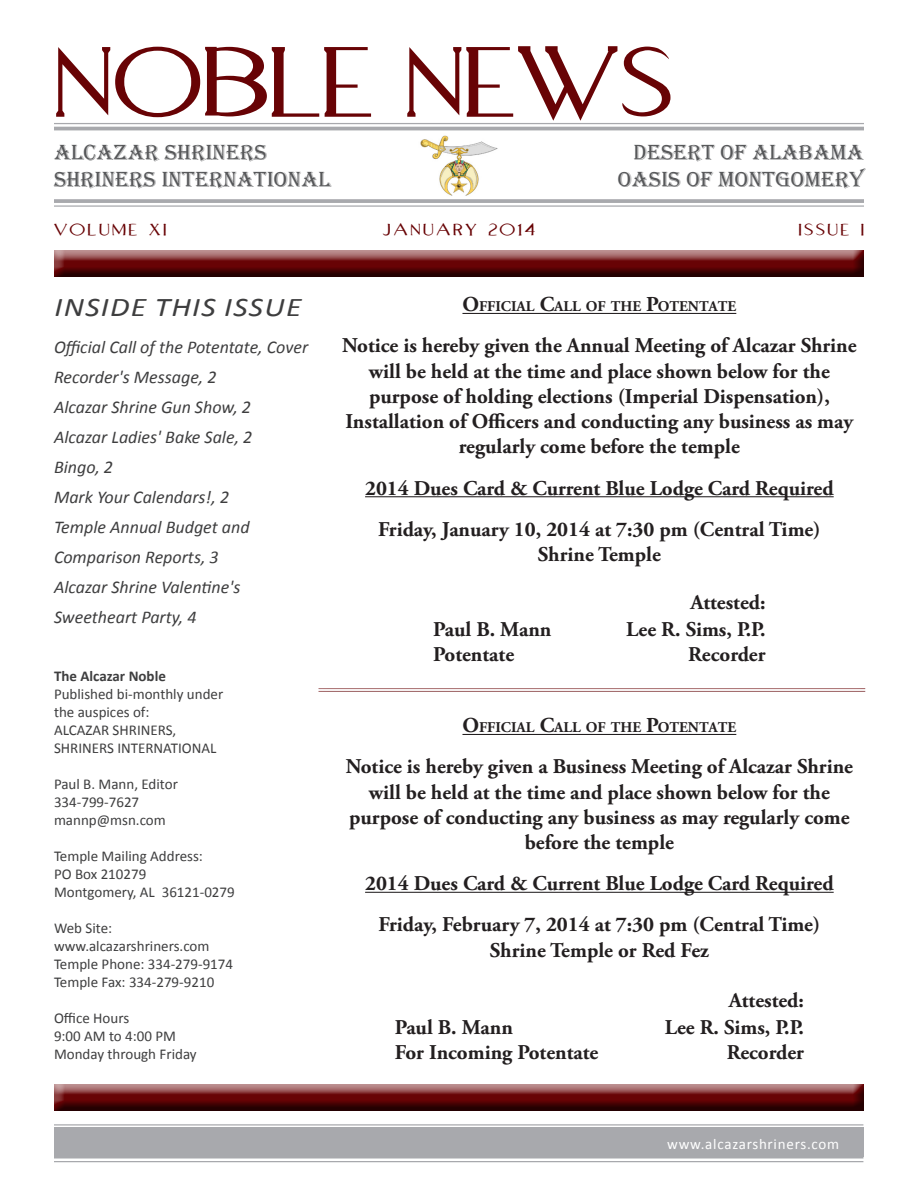
<style>
.page{position:relative;width:918px;height:1188px;background:#fff}
.page>*{position:absolute;margin:0;border:0;box-sizing:border-box;transform-origin:0 0}
.t1{font:italic 27px "Calibri";letter-spacing:.04em;color:#3e3e3f;scale:1.17 1}
.t2{font:22.5px "Algerian";color:#57585a}
.Noble_News_Article_B{font:700 21px/25.2px "Adobe Garamond Pro";color:#231f20;text-align:center}
.t3{font:italic 18px/30px "Calibri";color:#3e3e3f}
.t4{font:18px "Aquaduct Warp";letter-spacing:.17em;color:#680305}
.t5{font:15px "Calibri";color:#3e3e3f}
.t6{font:15px "Calibri";letter-spacing:.05em;color:#fff}
.t7{font:700 15px "Calibri";color:#3e3e3f}
.Noble_News_Article_B-2{font:700 14.85px "Adobe Garamond Pro";color:#231f20}
.s1{font-size:21.3px}
</style>
<div class="page">
<svg style="left:56px;top:46px;width:615px;height:75px"></svg>
<hr style="left:54px;top:123px;width:810px;height:1px;background:#a8a9ad">
<hr style="left:54px;top:127px;width:810px;height:3px;background:#a8a9ad">
<hr style="left:54px;top:205px;width:810px;height:2px;background:#a8a9ad">
<svg style="left:54px;top:199px;width:810px;height:4px;background:#adaeb1"></svg>
<hr style="left:54px;top:1161px;width:809px;height:1px;background:#a8a9ad">
<svg style="left:54px;top:1157px;width:809px;height:2px;background:#bdbec1"></svg>
<div style="left:54px;top:1128px;width:809px;height:29px;background:#a8a9ad"></div>
<hr style="left:54px;top:1124px;width:809px;height:2px;background:#a8a9ad">
<img style="left:420px;top:135px;width:78px;height:61px">
<div style="left:51px;top:250px;width:813px;height:30px;background:#231f20;opacity:.75"></div>
<hr style="left:462px;top:313px;width:274px;height:1px;background:#231f20">
<hr style="left:365px;top:496px;width:469px;height:1px;background:#231f20">
<hr style="left:462px;top:734px;width:274px;height:1px;background:#231f20">
<hr style="left:365px;top:892px;width:469px;height:1px;background:#231f20">
<div style="left:51px;top:1084px;width:813px;height:29px;background:#231f20;opacity:.75"></div>
<div style="left:311px;top:682px;width:565px;height:20px;background:#231f20;opacity:.75"></div>
<p class="t2" style="left:54px;top:140px;width:214px">ALCAZAR SHRINERS</p>
<p class="t2" style="left:54px;top:167px;width:278px">SHRINERS INTERNATIONAL</p>
<p class="t2" style="left:634px;top:140px;width:232px">DESERT OF ALABAMA</p>
<p class="t2" style="left:618px;top:167px;width:248px">OASIS OF MONTGOMERY</p>
<p class="t4" style="left:54px;top:220px;width:114px">VOLUME XI</p>
<p class="t4" style="left:383px;top:220px;width:154px">JANUARY 2O14</p>
<p class="t4" style="left:799px;top:220px;width:41px">ISSUE</p>
<p class="t4" style="left:861px;top:220px;width:4px">I</p>
<p class="t1" style="left:55px;top:290px;width:213px">Inside this issue</p>
<p class="t3" style="left:54px;top:331px;width:256px">Official Call of the Potentate, Cover</p>
<p class="t3" style="left:54px;top:361px;width:164px">Recorder's Message, 2</p>
<p class="t3" style="left:54px;top:391px;width:199px">Alcazar Shrine Gun Show, 2</p>
<p class="t3" style="left:54px;top:421px;width:200px">Alcazar Ladies' Bake Sale, 2</p>
<p class="t3" style="left:54px;top:451px;width:61px">Bingo, 2</p>
<p class="t3" style="left:54px;top:481px;width:177px">Mark Your Calendars!, 2</p>
<p class="t3" style="left:54px;top:511px;width:197px">Temple Annual Budget and<br>Comparison Reports, 3</p>
<p class="t3" style="left:54px;top:571px;width:188px">Alcazar Shrine Valentine's<br>Sweetheart Party, 4</p>
<p class="t7" style="left:54px;top:667px;width:113px">The Alcazar Noble</p>
<p class="t5" style="left:54px;top:685px;width:171px">Published bi-monthly under</p>
<p class="t5" style="left:54px;top:703px;width:97px">the auspices of:</p>
<p class="t5" style="left:54px;top:721px;width:124px">ALCAZAR SHRINERS,</p>
<p class="t5" style="left:54px;top:739px;width:164px">SHRINERS INTERNATIONAL</p>
<p class="t5" style="left:54px;top:775px;width:126px">Paul B. Mann, Editor</p>
<p class="t5" style="left:54px;top:793px;width:87px">334-799-7627</p>
<p class="t5" style="left:54px;top:811px;width:113px">mannp@msn.com</p>
<p class="t5" style="left:54px;top:847px;width:150px">Temple Mailing Address:</p>
<p class="t5" style="left:54px;top:865px;width:94px">PO Box 210279</p>
<p class="t5" style="left:54px;top:883px;width:182px">Montgomery, AL 36121-0279</p>
<p class="t5" style="left:54px;top:919px;width:60px">Web Site:</p>
<p class="t5" style="left:54px;top:937px;width:157px">www.alcazarshriners.com</p>
<p class="t5" style="left:54px;top:955px;width:181px">Temple Phone: 334-279-9174</p>
<p class="t5" style="left:54px;top:973px;width:162px">Temple Fax: 334-279-9210</p>
<p class="t5" style="left:54px;top:1009px;width:77px">Office Hours</p>
<p class="t5" style="left:54px;top:1027px;width:124px">9:00 AM to 4:00 PM</p>
<p class="t5" style="left:54px;top:1045px;width:144px">Monday through Friday</p>
<p class="Noble_News_Article_B-2" style="left:462px;top:298px;width:275px"><span class="s1">O</span>FFICIAL <span class="s1">C</span>ALL OF THE <span class="s1">P</span>OTENTATE</p>
<p class="Noble_News_Article_B" style="left:342px;top:334px;width:516px">Notice is hereby given the Annual Meeting of Alcazar Shrine will be held at the time and place shown below for the purpose of holding elections (Imperial Dispensation),</p>
<p class="Noble_News_Article_B" style="left:345px;top:409px;width:509px">Installation of Officers and conducting any business as may regularly come before the temple</p>
<p class="Noble_News_Article_B" style="left:365px;top:476px;width:470px">2014 Dues Card &amp; Current Blue Lodge Card Required</p>
<p class="Noble_News_Article_B" style="left:378px;top:517px;width:444px">Friday, January 10, 2014 at 7:30 pm (Central Time)</p>
<p class="Noble_News_Article_B" style="left:538px;top:542px;width:125px">Shrine Temple</p>
<p class="Noble_News_Article_B" style="left:690px;top:590px;width:77px">Attested:</p>
<p class="Noble_News_Article_B" style="left:626px;top:617px;width:141px">Lee R. Sims, P.P.</p>
<p class="Noble_News_Article_B" style="left:688px;top:642px;width:79px">Recorder</p>
<p class="Noble_News_Article_B" style="left:433px;top:617px;width:120px">Paul B. Mann</p>
<p class="Noble_News_Article_B" style="left:433px;top:642px;width:83px">Potentate</p>
<p class="Noble_News_Article_B-2" style="left:462px;top:719px;width:275px"><span class="s1">O</span>FFICIAL <span class="s1">C</span>ALL OF THE <span class="s1">P</span>OTENTATE</p>
<p class="Noble_News_Article_B" style="left:346px;top:755px;width:509px">Notice is hereby given a Business Meeting of Alcazar Shrine will be held at the time and place shown below for the purpose of conducting any business as may regularly come before the temple</p>
<p class="Noble_News_Article_B" style="left:365px;top:871px;width:470px">2014 Dues Card &amp; Current Blue Lodge Card Required</p>
<p class="Noble_News_Article_B" style="left:379px;top:912px;width:443px">Friday, February 7, 2014 at 7:30 pm (Central Time)</p>
<p class="Noble_News_Article_B" style="left:490px;top:938px;width:220px">Shrine Temple or Red Fez</p>
<p class="Noble_News_Article_B" style="left:729px;top:988px;width:77px">Attested:</p>
<p class="Noble_News_Article_B" style="left:665px;top:1015px;width:141px">Lee R. Sims, P.P.</p>
<p class="Noble_News_Article_B" style="left:727px;top:1041px;width:79px">Recorder</p>
<p class="Noble_News_Article_B" style="left:395px;top:1015px;width:120px">Paul B. Mann</p>
<p class="Noble_News_Article_B" style="left:395px;top:1041px;width:205px">For Incoming Potentate</p>
<p class="t6" style="left:667px;top:1135px;width:173px">www.alcazarshriners.com</p>
</div>
